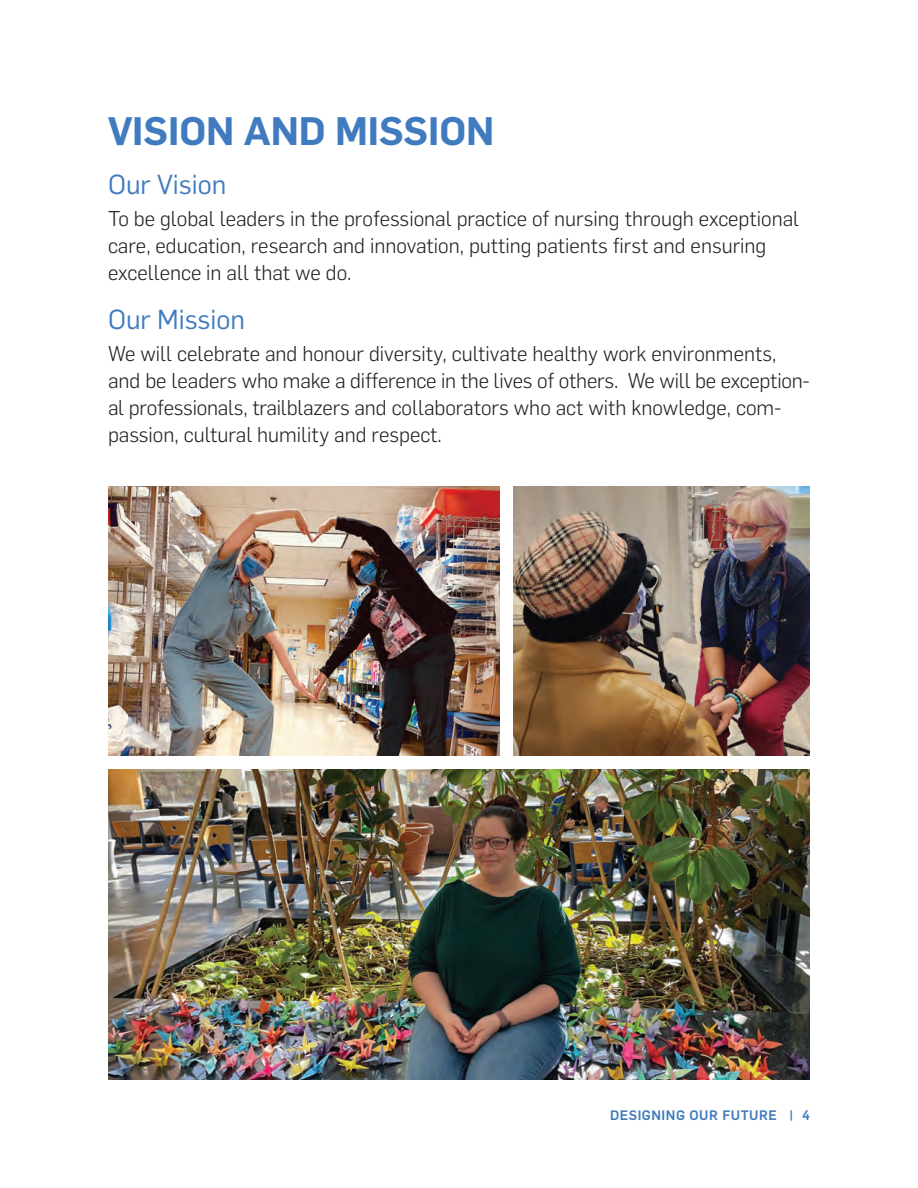
<style>
.page{position:relative;width:918px;height:1188px;background:#fff}
.page>*{position:absolute;margin:0;border:0;box-sizing:border-box;transform-origin:0 0}
.t1{font:600 39px "Flama";color:#417bbf}
.t2{font:27px "Flama";color:#417bbf}
.t3{font:300 21px/27px "Flama";color:#231f20}
.t4{font:500 13.5px "Flama";letter-spacing:.04em;color:#417bbf}
</style>
<div class="page">
<img style="left:108px;top:770px;width:702px;height:310px">
<img style="left:513px;top:486px;width:297px;height:270px">
<img style="left:108px;top:486px;width:392px;height:270px">
<p class="t1" style="left:108px;top:103px;width:388px">VISION AND MISSION</p>
<p class="t2" style="left:108px;top:166px;width:120px">Our Vision</p>
<p class="t3" style="left:108px;top:204px;width:693px">To be global leaders in the professional practice of nursing through exceptional care, education, research and innovation, putting patients first and ensuring excellence in all that we do.</p>
<p class="t2" style="left:108px;top:301px;width:139px">Our Mission</p>
<p class="t3" style="left:108px;top:339px;width:703px">We will celebrate and honour diversity, cultivate healthy work environments, and be leaders who make a difference in the lives of others. We will be exception&shy;al professionals, trailblazers and collaborators who act with knowledge, com&shy;passion, cultural humility and respect.</p>
<p class="t4" style="left:610px;top:1105px;width:201px">DESIGNING OUR FUTURE | 4</p>
</div>
